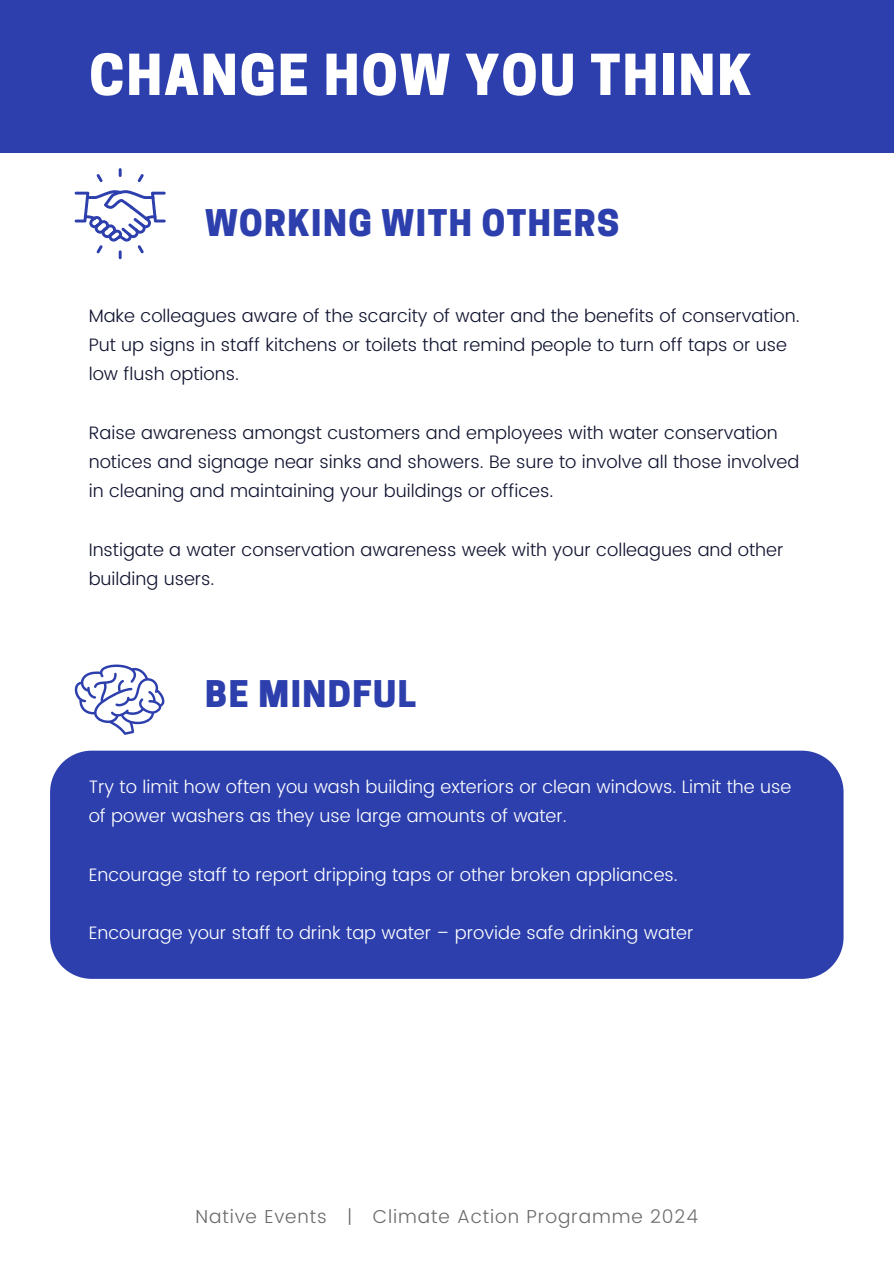
<style>
.page{position:relative;width:894px;height:1264px;background:#fff}
.page>*{position:absolute;margin:0;border:0;box-sizing:border-box;transform-origin:0 0}
.t1{font:800 52.95px "Cooper Hewitt";letter-spacing:.04em;color:#fff}
.t2{font:800 34.5px "Cooper Hewitt";letter-spacing:.04em;color:#2c3fad}
.t3{font:300 18.75px "Poppins";letter-spacing:.045em;color:#6b6b6b}
.t4{font:300 18px/29.2px "Poppins";color:#101430}
.t5{font:300 18px/29.2px "Poppins";color:#fff}
</style>
<div class="page">
<div style="left:0;top:0;width:893px;height:152px;background:#2c3fad"></div>
<div style="left:50px;top:750px;width:793px;height:228px;background:#2c3fad"></div>
<svg style="left:75px;top:664px;width:90px;height:70px"></svg>
<svg style="left:119px;top:168px;width:3px;height:9px"></svg>
<svg style="left:137px;top:174px;width:7px;height:8px"></svg>
<svg style="left:75px;top:190px;width:91px;height:69px"></svg>
<svg style="left:96px;top:174px;width:7px;height:8px"></svg>
<p class="t1" style="left:89px;top:55px;width:663px">CHANGE HOW YOU THINK</p>
<p class="t2" style="left:205px;top:210px;width:415px">WORKING WITH OTHERS</p>
<h1 class="t4" style="left:89px;top:301px;width:712px">Make colleagues aware of the scarcity of water and the benefits of conservation.<br>Put up signs in staff kitchens or toilets that remind people to turn off taps or use low flush options.</h1>
<p class="t4" style="left:89px;top:418px;width:712px">Raise awareness amongst customers and employees with water conservation notices and signage near sinks and showers. Be sure to involve all those involved in cleaning and maintaining your buildings or offices.</p>
<h2 class="t4" style="left:89px;top:535px;width:696px">Instigate a water conservation awareness week with your colleagues and other building users.</h2>
<p class="t2" style="left:205px;top:681px;width:212px">BE MINDFUL</p>
<p class="t5" style="left:89px;top:772px;width:704px">Try to limit how often you wash building exteriors or clean windows. Limit the use of power washers as they use large amounts of water.</p>
<p class="t5" style="left:89px;top:859px;width:590px">Encourage staff to report dripping taps or other broken appliances.</p>
<h2 class="t5" style="left:89px;top:918px;width:606px">Encourage your staff to drink tap water – provide safe drinking water</h2>
<p class="t3" style="left:195px;top:1205px;width:503px">Native Events | Climate Action Programme 2024</p>
</div>
